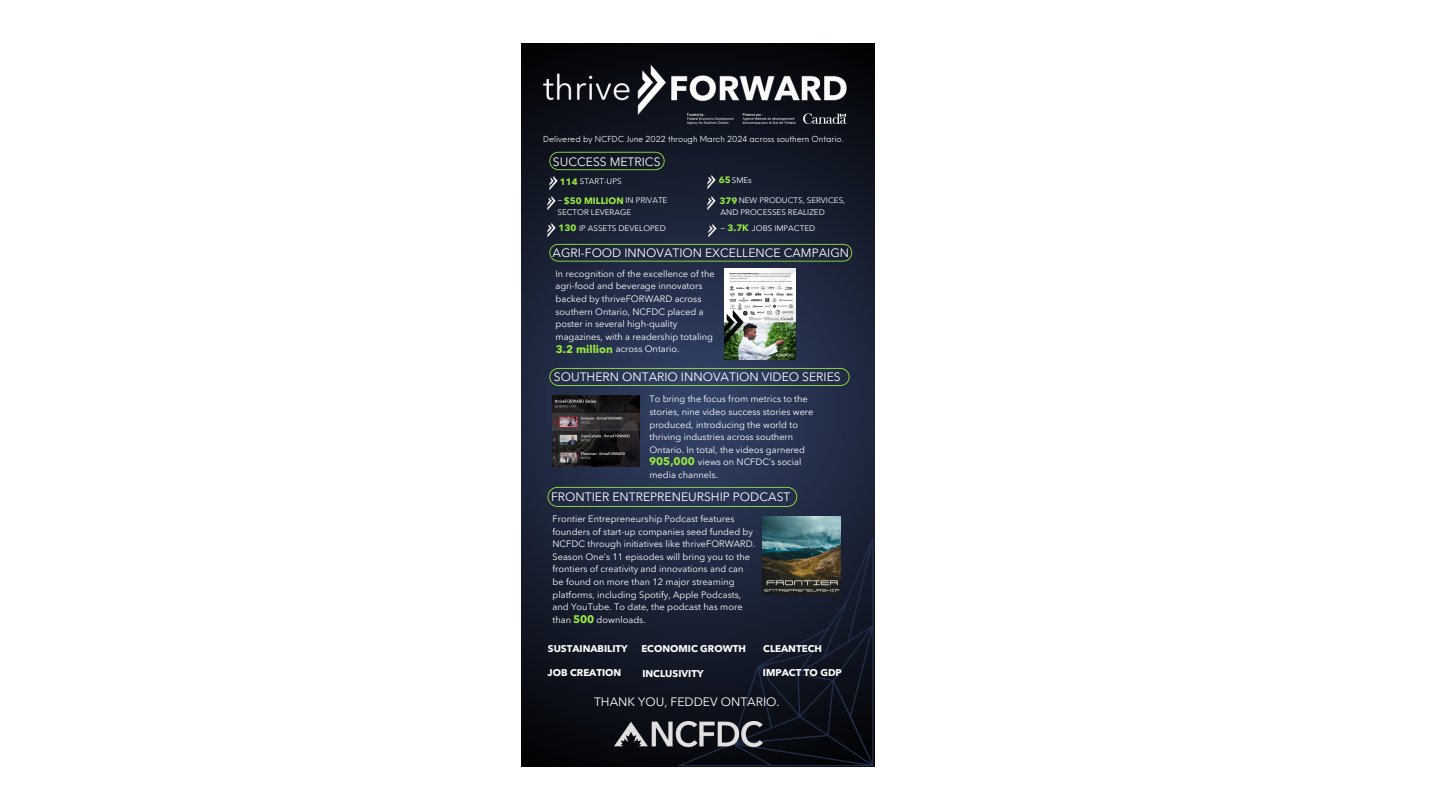
<style>
.page{position:relative;width:1440px;height:810px;background:#fff}
.page>*{position:absolute;margin:0;border:0;box-sizing:border-box;transform-origin:0 0}
.t1{font:12.2px "Avenir Next LT Pro";color:#fff}
.t2{font:12.1px "Avenir Next LT Pro";color:#fff}
.t3{font:700 11px "Avenir Next LT Pro";color:#9ae842}
.t4{font:700 9.8px "Avenir Next LT Pro";color:#fff}
.t5{font:9.3px/12.6px "Avenir Next LT Pro";color:#fff}
.t6{font:700 9.3px "Avenir Next LT Pro";color:#9ae842}
.t7{font:9.2px "Avenir Next LT Pro";color:#fff}
.t8{font:8.1px/11.3px "Avenir Next LT Pro";color:#fff}
.t9{font:8.1px "Neue Einstellung";color:#fff}
</style>
<div class="page">
<svg style="left:522px;top:44px;width:352px;height:723px;background:#1b2337"></svg>
<svg style="left:549px;top:244px;width:303px;height:18px;background:#29383d"></svg>
<svg style="left:678px;top:538px;width:196px;height:228px;background:#131827"></svg>
<img style="left:615px;top:722px;width:148px;height:30px">
<img style="left:725px;top:269px;width:70px;height:91px">
<svg style="left:548px;top:487px;width:249px;height:20px;background:#2f404b"></svg>
<img style="left:537px;top:48px;width:311px;height:73px">
<img style="left:553px;top:396px;width:87px;height:71px">
<img style="left:763px;top:516px;width:78px;height:78px">
<svg style="left:549px;top:152px;width:116px;height:18px;background:#1d2927"></svg>
<svg style="left:549px;top:368px;width:301px;height:18px;background:#344753"></svg>
<img style="left:707px;top:175px;width:10px;height:15px">
<img style="left:546px;top:195px;width:10px;height:15px">
<img style="left:546px;top:223px;width:10px;height:14px">
<img style="left:708px;top:223px;width:10px;height:15px">
<img style="left:707px;top:196px;width:10px;height:14px">
<img style="left:548px;top:176px;width:10px;height:15px">
<img style="left:684px;top:109px;width:165px;height:18px">
<h6 class="t9" style="left:543px;top:131px;width:302px">Delivered by NCFDC June 2022 through March 2024 across southern Ontario.</h6>
<h5 class="t2" style="left:553px;top:154px;width:109px">SUCCESS METRICS</h5>
<h6 class="t6" style="left:560px;top:176px;width:19px">114</h6>
<p class="t8" style="left:580px;top:176px;width:43px">START-UPS</p>
<p class="t6" style="left:719px;top:174px;width:13px">65</p>
<p class="t8" style="left:732px;top:174px;width:22px">SMEs</p>
<p class="t6" style="left:564px;top:195px;width:61px">$50 MILLION</p>
<p class="t6" style="left:558px;top:222px;width:19px">130</p>
<p class="t8" style="left:579px;top:222px;width:88px">IP ASSETS DEVELOPED</p>
<p class="t6" style="left:719px;top:195px;width:19px">379</p>
<p class="t8" style="left:721px;top:195px;width:126px;text-indent:18px">NEW PRODUCTS, SERVICES,<br>AND PROCESSES REALIZED</p>
<p class="t8" style="left:558px;top:195px;width:111px;text-indent:68px">IN PRIVATE<br>SECTOR LEVERAGE</p>
<p class="t8" style="left:558px;top:195px;width:7px">~</p>
<h3 class="t8" style="left:720px;top:222px;width:7px">~</h3>
<p class="t6" style="left:728px;top:222px;width:23px">3.7K</p>
<h3 class="t8" style="left:752px;top:222px;width:65px">JOBS IMPACTED</h3>
<h6 class="t2" style="left:553px;top:246px;width:298px">AGRI-FOOD INNOVATION EXCELLENCE CAMPAIGN</h6>
<p class="t5" style="left:556px;top:267px;width:161px">In recognition of the excellence of the agri-food and beverage innovators backed by thriveFORWARD across southern Ontario, NCFDC placed a poster in several high-quality magazines, with a readership totaling</p>
<p class="t3" style="left:556px;top:342px;width:59px">3.2 million</p>
<p class="t5" style="left:616px;top:343px;width:65px">across Ontario.</p>
<h4 class="t1" style="left:554px;top:369px;width:288px">SOUTHERN ONTARIO INNOVATION VIDEO SERIES</h4>
<h6 class="t7" style="left:649px;top:393px;width:160px">To bring the focus from metrics to the</h6>
<h6 class="t7" style="left:649px;top:406px;width:166px">stories, nine video success stories were</h6>
<h6 class="t7" style="left:649px;top:419px;width:150px">produced, introducing the world to</h6>
<h6 class="t7" style="left:649px;top:431px;width:145px">thriving industries across southern</h6>
<h6 class="t7" style="left:649px;top:444px;width:157px">Ontario. In total, the videos garnered</h6>
<h6 class="t7" style="left:698px;top:456px;width:105px">views on NCFDC’s social</h6>
<h6 class="t7" style="left:649px;top:469px;width:70px">media channels.</h6>
<h3 class="t3" style="left:649px;top:454px;width:47px">905,000</h3>
<h4 class="t1" style="left:551px;top:489px;width:241px">FRONTIER ENTREPRENEURSHIP PODCAST</h4>
<h1 class="t5" style="left:553px;top:512px;width:204px">Frontier Entrepreneurship Podcast features founders of start-up companies seed funded by NCFDC through initiatives like thriveFORWARD.<br>Season One’s 11 episodes will bring you to the frontiers of creativity and innovations and can be found on more than 12 major streaming platforms, including Spotify, Apple Podcasts, and YouTube. To date, the podcast has more than</h1>
<h1 class="t3" style="left:573px;top:612px;width:23px">500</h1>
<h1 class="t5" style="left:597px;top:613px;width:51px">downloads.</h1>
<p class="t4" style="left:548px;top:643px;width:81px">SUSTAINABILITY</p>
<h4 class="t4" style="left:763px;top:643px;width:60px">CLEANTECH</h4>
<p class="t4" style="left:548px;top:667px;width:75px">JOB CREATION</p>
<h6 class="t4" style="left:641px;top:643px;width:106px">ECONOMIC GROWTH</h6>
<h2 class="t4" style="left:642px;top:667px;width:63px">INCLUSIVITY</h2>
<p class="t4" style="left:763px;top:666px;width:80px">IMPACT TO GDP</p>
<p class="t1" style="left:594px;top:694px;width:187px">THANK YOU, FEDDEV ONTARIO.</p>
</div>
